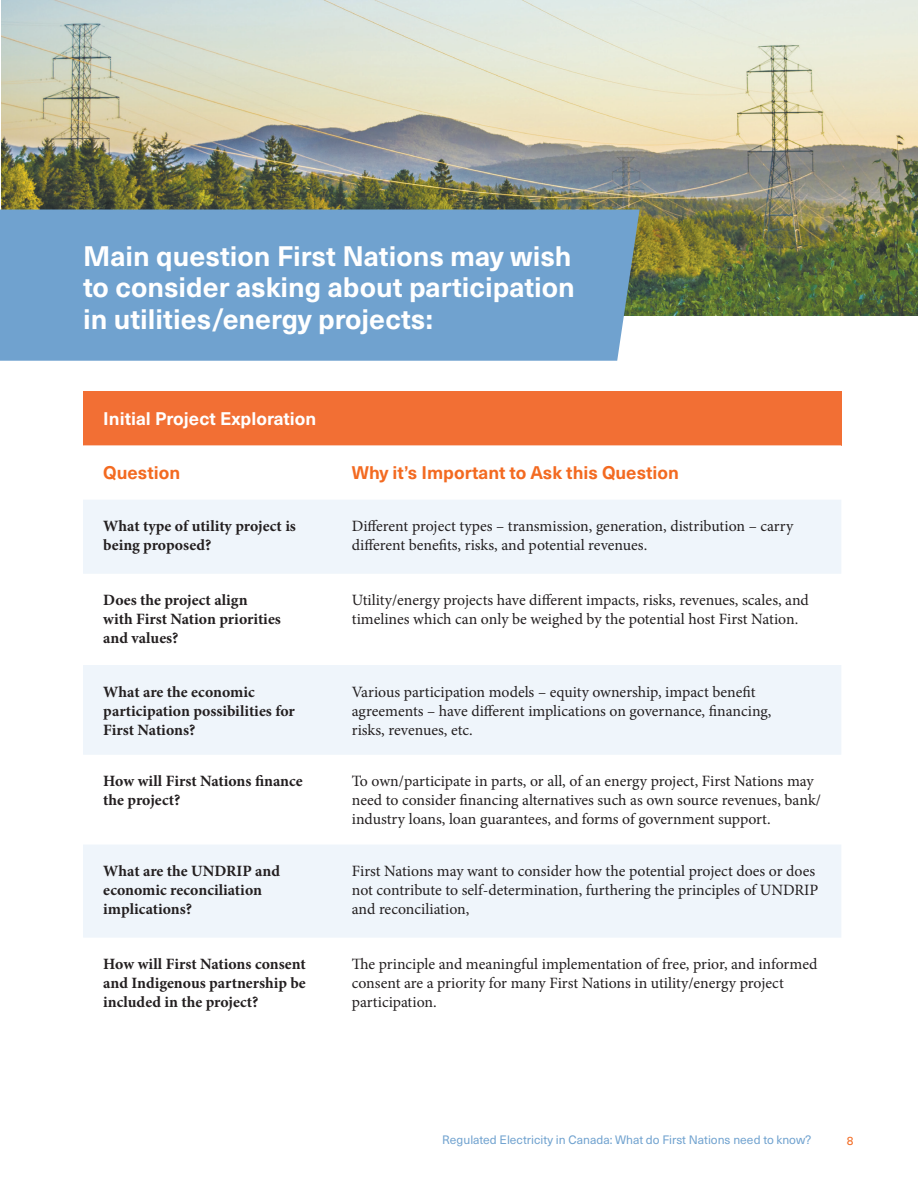
<style>
.page{position:relative;width:918px;height:1188px;background:#fff}
.page>*{position:absolute;margin:0;border:0;box-sizing:border-box;transform-origin:0 0}
.t1{font:700 27.75px/31.5px "Neue Haas Unica W1 G";color:#fff}
.t2{font:700 18px "Neue Haas Unica W1 G";color:#f36a21}
.t3{font:700 18px "Neue Haas Unica W1 G";color:#fff}
.t4{font:15.75px/18.9px "Minion Pro";color:#231f20}
.t5{font:700 15.75px/18.9px "Minion Pro";color:#231f20}
.t6{font:12px "Neue Haas Unica W1 G";color:#70a2cf}
.t7{font:12px "Neue Haas Unica W1 G";color:#f36a21}
</style>
<div class="page">
<img style="left:1px;top:0;width:917px;height:315px">
<div style="left:0;top:210px;width:640px;height:151px;background:#70a2cf"></div>
<div style="left:83px;top:391px;width:758px;height:54px;background:#f26f34"></div>
<svg style="left:83px;top:500px;width:758px;height:438px;fill:#eff5fb"></svg>
<h1 class="t1" style="left:83px;top:238px;width:493px">Main question First Nations may wish to consider asking about participation in utilities/energy projects:</h1>
<p class="t3" style="left:103px;top:405px;width:214px">Initial Project Exploration</p>
<p class="t2" style="left:103px;top:459px;width:78px">Question</p>
<p class="t2" style="left:352px;top:459px;width:329px">Why it’s Important to Ask this Question</p>
<p class="t5" style="left:103px;top:517px;width:194px">What type of utility project is being proposed?</p>
<p class="t4" style="left:352px;top:517px;width:443px">Different project types – transmission, generation, distribution – carry different benefits, risks, and potential revenues.</p>
<p class="t5" style="left:103px;top:591px;width:179px">Does the project align with First Nation priorities and values?</p>
<p class="t4" style="left:352px;top:591px;width:459px">Utility/energy projects have different impacts, risks, revenues, scales, and timelines which can only be weighed by the potential host First Nation.</p>
<p class="t5" style="left:103px;top:682px;width:193px">What are the economic participation possibilities for<br>First Nations?</p>
<p class="t4" style="left:352px;top:682px;width:421px">Various participation models – equity ownership, impact benefit agreements – have different implications on governance, financing, risks, revenues, etc.</p>
<p class="t5" style="left:103px;top:772px;width:201px">How will First Nations finance the project?</p>
<p class="t4" style="left:352px;top:772px;width:471px">To own/participate in parts, or all, of an energy project, First Nations may need to consider financing alternatives such as own source revenues, bank/ industry loans, loan guarantees, and forms of government support.</p>
<p class="t5" style="left:103px;top:862px;width:178px">What are the UNDRIP and economic reconciliation implications?</p>
<p class="t4" style="left:352px;top:862px;width:468px">First Nations may want to consider how the potential project does or does not contribute to self-determination, furthering the principles of UNDRIP and reconciliation,</p>
<p class="t5" style="left:103px;top:955px;width:204px;text-align:justify">How will First Nations consent and Indigenous partnership be included in the project?</p>
<p class="t4" style="left:352px;top:955px;width:467px">The principle and meaningful implementation of free, prior, and informed consent are a priority for many First Nations in utility/energy project participation.</p>
<p class="t6" style="left:442px;top:1131px;width:371px">Regulated Electricity in Canada: What do First Nations need to know?</p>
<p class="t7" style="left:847px;top:1132px;width:8px">8</p>
</div>
